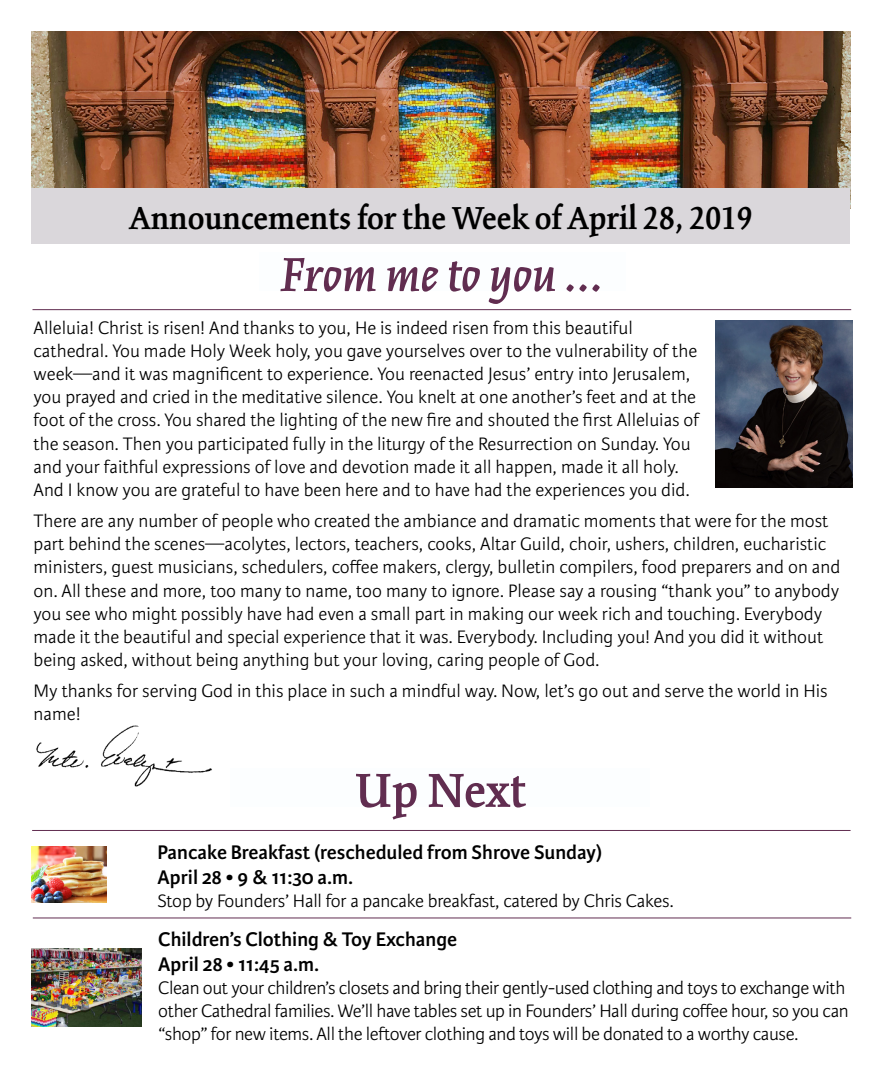
<style>
.page{position:relative;width:882px;height:1071px;background:#fff}
.page>*{position:absolute;margin:0;border:0;box-sizing:border-box;transform-origin:0 0}
.t1{font:italic 600 52.5px "Kinesis Pro 3";color:#612d50}
.t2{font:600 52.5px "Kinesis Pro 3";color:#612d50}
.t3{font:600 35px "Kinesis Pro 3";color:#000}
.t4{font:600 21px/25.2px "Karmina Sans";color:#000}
.t5{font:300 19.25px/23.1px "Karmina Sans";color:#000}
.t6{font:300 19.25px/22.8px "Karmina Sans";letter-spacing:-.02em;color:#000}
</style>
<div class="page">
<img style="left:32px;top:32px;width:818px;height:156px">
<div style="left:32px;top:188px;width:818px;height:56px;background:#dad7db"></div>
<hr style="left:33px;top:309px;width:818px;height:1px;background:#612d50">
<img style="left:36px;top:725px;width:176px;height:62px">
<img style="left:715px;top:321px;width:137px;height:167px">
<hr style="left:32px;top:830px;width:819px;height:1px;background:#612d50">
<img style="left:32px;top:847px;width:74px;height:56px">
<hr style="left:33px;top:918px;width:818px;height:1px;background:#612d50">
<img style="left:32px;top:949px;width:110px;height:77px">
<h2 class="t3" style="left:130px;top:197px;width:624px">Announcements for the Week of April 28, 2019</h2>
<h1 class="t1" style="left:281px;top:244px;width:325px">From me to you ...</h1>
<p class="t5" style="left:34px;top:317px;width:667px">Alleluia! Christ is risen! And thanks to you, He is indeed risen from this beautiful cathedral. You made Holy Week holy, you gave yourselves over to the vulnerability of the week—and it was magnificent to experience. You reenacted Jesus’ entry into Jerusalem, you prayed and cried in the meditative silence. You knelt at one another’s feet and at the foot of the cross. You shared the lighting of the new fire and shouted the first Alleluias of the season. Then you participated fully in the liturgy of the Resurrection on Sunday. You and your faithful expressions of love and devotion made it all happen, made it all holy.<br>And I know you are grateful to have been here and to have had the experiences you did.</p>
<p class="t5" style="left:34px;top:510px;width:808px">There are any number of people who created the ambiance and dramatic moments that were for the most part behind the scenes—acolytes, lectors, teachers, cooks, Altar Guild, choir, ushers, children, eucharistic ministers, guest musicians, schedulers, coffee makers, clergy, bulletin compilers, food preparers and on and on. All these and more, too many to name, too many to ignore. Please say a rousing “thank you” to anybody you see who might possibly have had even a small part in making our week rich and touching. Everybody made it the beautiful and special experience that it was. Everybody. Including you! And you did it without being asked, without being anything but your loving, caring people of God.</p>
<p class="t5" style="left:34px;top:680px;width:796px">My thanks for serving God in this place in such a mindful way. Now, let’s go out and serve the world in His name!</p>
<h1 class="t2" style="left:355px;top:760px;width:172px">Up Next</h1>
<p class="t4" style="left:158px;top:840px;width:446px">Pancake Breakfast (rescheduled from Shrove Sunday)<br>April 28 • 9 &amp; 11:30 a.m.</p>
<p class="t5" style="left:158px;top:889px;width:518px">Stop by Founders’ Hall for a pancake breakfast, catered by Chris Cakes.</p>
<p class="t4" style="left:158px;top:927px;width:300px">Children’s Clothing &amp; Toy Exchange<br>April 28 • 11:45 a.m.</p>
<p class="t6" style="left:158px;top:977px;width:692px">Clean out your children’s closets and bring their gently-used clothing and toys to exchange with other Cathedral families. We’ll have tables set up in Founders’ Hall during coffee hour, so you can “shop” for new items. All the leftover clothing and toys will be donated to a worthy cause.</p>
</div>
